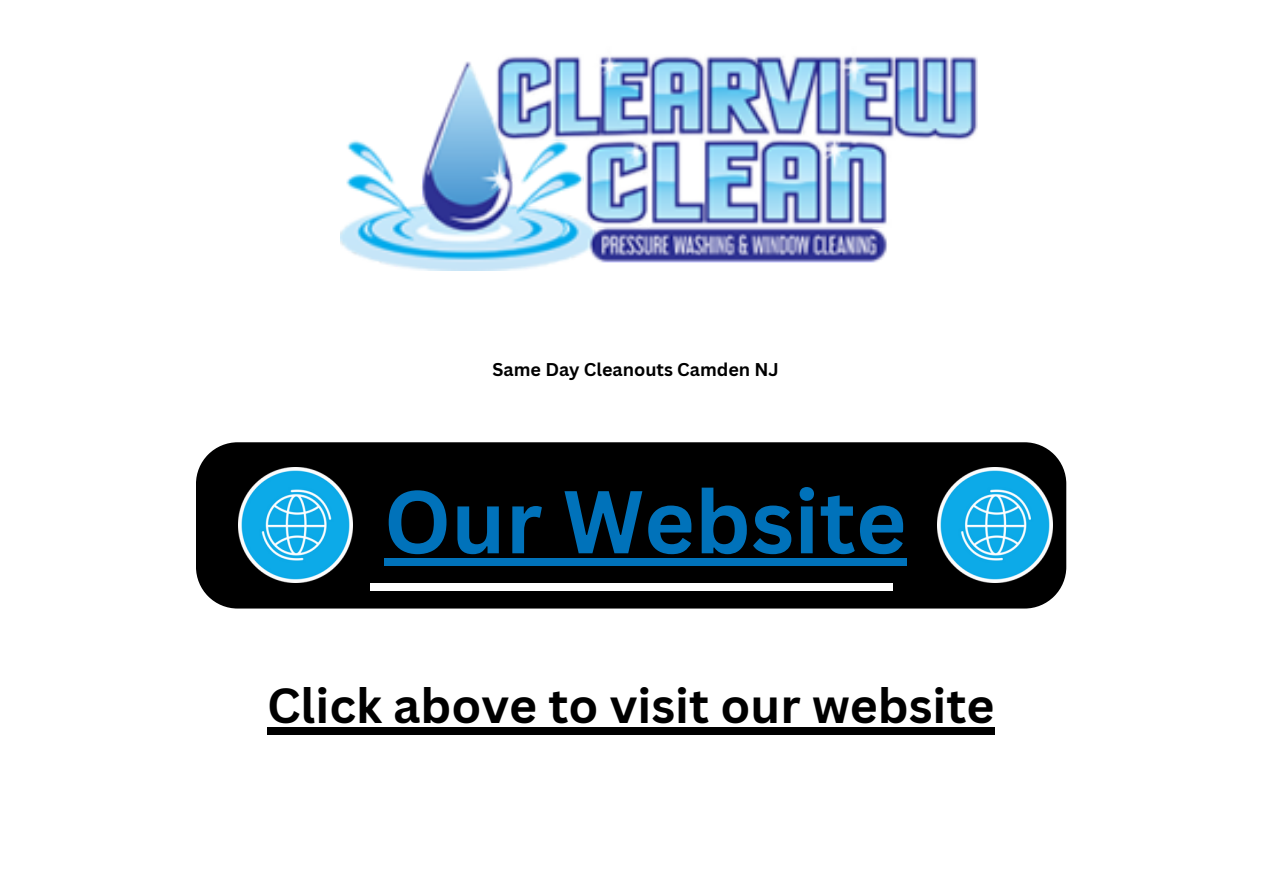
<style>
.page{position:relative;width:1263px;height:894px;background:#fff}
.page>*{position:absolute;margin:0;border:0;box-sizing:border-box;transform-origin:0 0}
.t1{font:700 86.85px "Canva Sans";color:#0072ba}
.t2{font:700 48px "Canva Sans";color:#000}
.t3{font:700 18px "Canva Sans";color:#000}
</style>
<div class="page">
<div style="left:196px;top:442px;width:870px;height:166px;background:#000"></div>
<img style="left:238px;top:467px;width:115px;height:115px">
<img style="left:937px;top:467px;width:115px;height:115px">
<div style="left:267px;top:730px;width:728px;height:5px;background:#000"></div>
<div style="left:370px;top:583px;width:522px;height:8px;background:#fff"></div>
<img style="left:341px;top:56px;width:636px;height:214px">
<div style="left:384px;top:557px;width:523px;height:8px;background:#0072ba"></div>
<div style="left:267px;top:726px;width:728px;height:5px;background:#000"></div>
<p class="t3" style="left:493px;top:357px;width:288px">Same Day Cleanouts Camden NJ</p>
<p class="t1" style="left:384px;top:460px;width:524px">Our Website</p>
<p class="t2" style="left:267px;top:672px;width:729px">Click above to visit our website</p>
</div>
